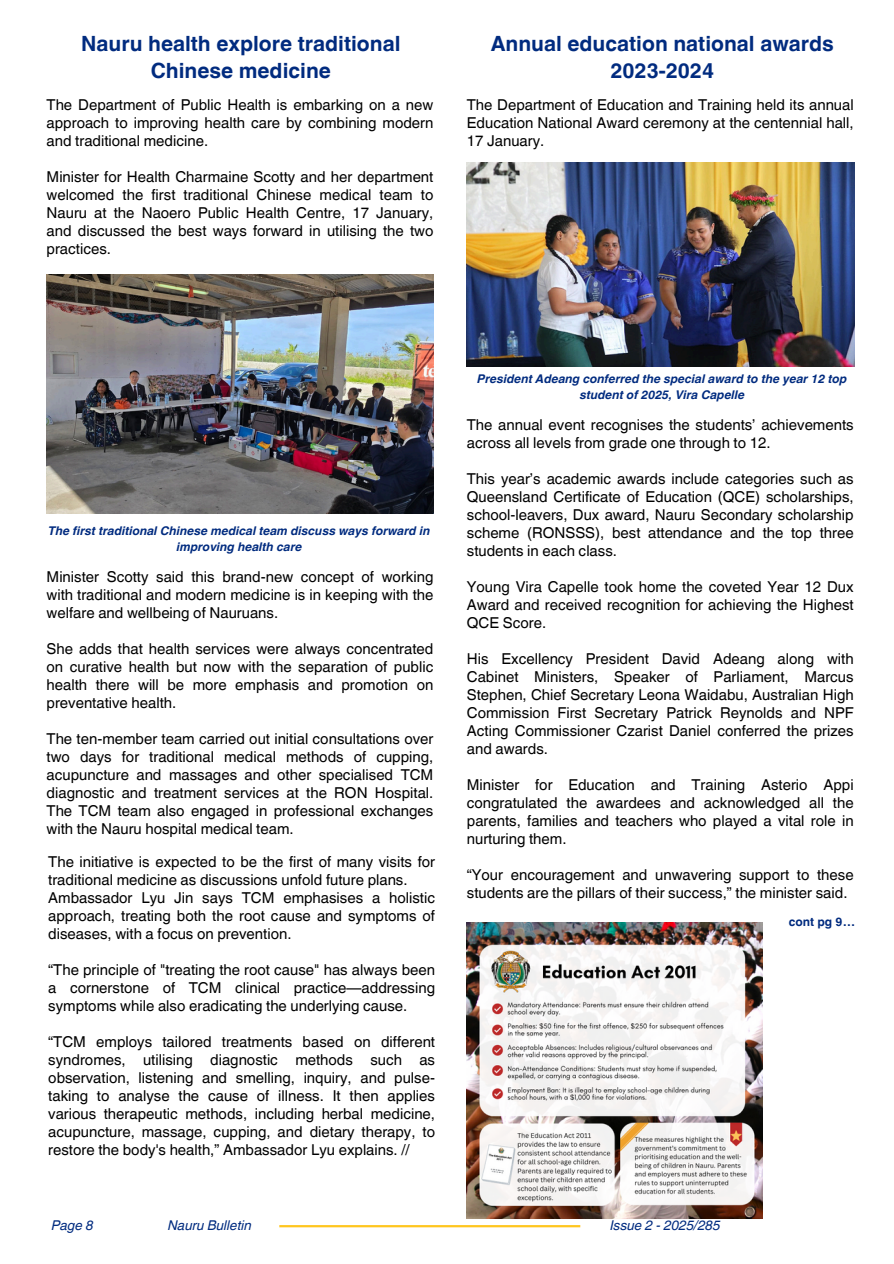
<style>
.page{position:relative;width:894px;height:1264px;background:#fff}
.page>*{position:absolute;margin:0;border:0;box-sizing:border-box;transform-origin:0 0}
.t1{font:700 21px/27px "Helvetica World";color:#012b7f;text-align:center}
.t2{font:15px/18px "Helvetica World";color:#000;text-align:justify}
.t3{font:italic 13.5px "Helvetica World";color:#012b7f}
.t4{font:italic 700 12px/16px "Helvetica World";color:#012b7f;text-align:center}
.t5{font:700 12px "Helvetica World";color:#012b7f}
</style>
<div class="page">
<hr style="left:279px;top:1224px;width:301px;height:3px;background:#ffc61e">
<img style="left:47px;top:274px;width:387px;height:240px">
<img style="left:466px;top:163px;width:387px;height:203px">
<img style="left:466px;top:922px;width:296px;height:296px">
<h2 class="t1" style="left:81px;top:28px;width:321px">Nauru health explore traditional<br>Chinese medicine</h2>
<h2 class="t2" style="left:47px;top:95px;width:388px">The Department of Public Health is embarking on a new approach to improving health care by combining modern and traditional medicine.</h2>
<p class="t2" style="left:47px;top:167px;width:388px">Minister for Health Charmaine Scotty and her department welcomed the first traditional Chinese medical team to Nauru at the Naoero Public Health Centre, 17 January, and discussed the best ways forward in utilising the two practices.</p>
<p class="t1" style="left:490px;top:28px;width:344px">Annual education national awards<br>2023-2024</p>
<h2 class="t2" style="left:466px;top:95px;width:388px">The Department of Education and Training held its annual Education National Award ceremony at the centennial hall, 17 January.</h2>
<p class="t4" style="left:48px;top:521px;width:383px">The first traditional Chinese medical team discuss ways forward in improving health care</p>
<h2 class="t2" style="left:47px;top:568px;width:388px">Minister Scotty said this brand-new concept of working with traditional and modern medicine is in keeping with the welfare and wellbeing of Nauruans.</h2>
<h2 class="t2" style="left:47px;top:640px;width:388px">She adds that health services were always concentrated on curative health but now with the separation of public health there will be more emphasis and promotion on preventative health.</h2>
<p class="t2" style="left:47px;top:730px;width:388px">The ten-member team carried out initial consultations over two days for traditional medical methods of cupping, acupuncture and massages and other specialised TCM diagnostic and treatment services at the RON Hospital.<br>The TCM team also engaged in professional exchanges with the Nauru hospital medical team.</p>
<h2 class="t2" style="left:48px;top:853px;width:388px;text-align:left">The initiative is expected to be the first of many visits for traditional medicine as discussions unfold future plans.<br>Ambassador Lyu Jin says TCM emphasises a holistic approach, treating both the root cause and symptoms of diseases, with a focus on prevention.</h2>
<h2 class="t2" style="left:48px;top:961px;width:388px">“The principle of "treating the root cause" has always been a cornerstone of TCM clinical practice—addressing symptoms while also eradicating the underlying cause.</h2>
<h2 class="t2" style="left:48px;top:1033px;width:388px">“TCM employs tailored treatments based on different syndromes, utilising diagnostic methods such as observation, listening and smelling, inquiry, and pulse&shy;taking to analyse the cause of illness. It then applies various therapeutic methods, including herbal medicine, acupuncture, massage, cupping, and dietary therapy, to restore the body's health,” Ambassador Lyu explains. //</h2>
<h2 class="t4" style="left:477px;top:370px;width:371px">President Adeang conferred the special award to the year 12 top student of 2025, Vira Capelle</h2>
<h2 class="t2" style="left:466px;top:416px;width:388px">The annual event recognises the students’ achievements across all levels from grade one through to 12.</h2>
<h2 class="t2" style="left:466px;top:470px;width:388px">This year’s academic awards include categories such as Queensland Certificate of Education (QCE) scholarships, school-leavers, Dux award, Nauru Secondary scholarship scheme (RONSSS), best attendance and the top three students in each class.</h2>
<h2 class="t2" style="left:466px;top:578px;width:388px">Young Vira Capelle took home the coveted Year 12 Dux Award and received recognition for achieving the Highest QCE Score.</h2>
<h2 class="t2" style="left:466px;top:650px;width:388px">His Excellency President David Adeang along with Cabinet Ministers, Speaker of Parliament, Marcus Stephen, Chief Secretary Leona Waidabu, Australian High Commission First Secretary Patrick Reynolds and NPF Acting Commissioner Czarist Daniel conferred the prizes and awards.</h2>
<p class="t2" style="left:466px;top:776px;width:388px">Minister for Education and Training Asterio Appi congratulated the awardees and acknowledged all the parents, families and teachers who played a vital role in nurturing them.</p>
<p class="t2" style="left:466px;top:866px;width:388px">“Your encouragement and unwavering support to these students are the pillars of their success,” the minister said.</p>
<h2 class="t5" style="left:788px;top:911px;width:68px">cont pg 9…</h2>
<h1 class="t3" style="left:51px;top:1213px;width:43px">Page 8</h1>
<h1 class="t3" style="left:168px;top:1213px;width:85px">Nauru Bulletin</h1>
<h2 class="t3" style="left:610px;top:1214px;width:112px">Issue 2 - 2025/285</h2>
</div>
